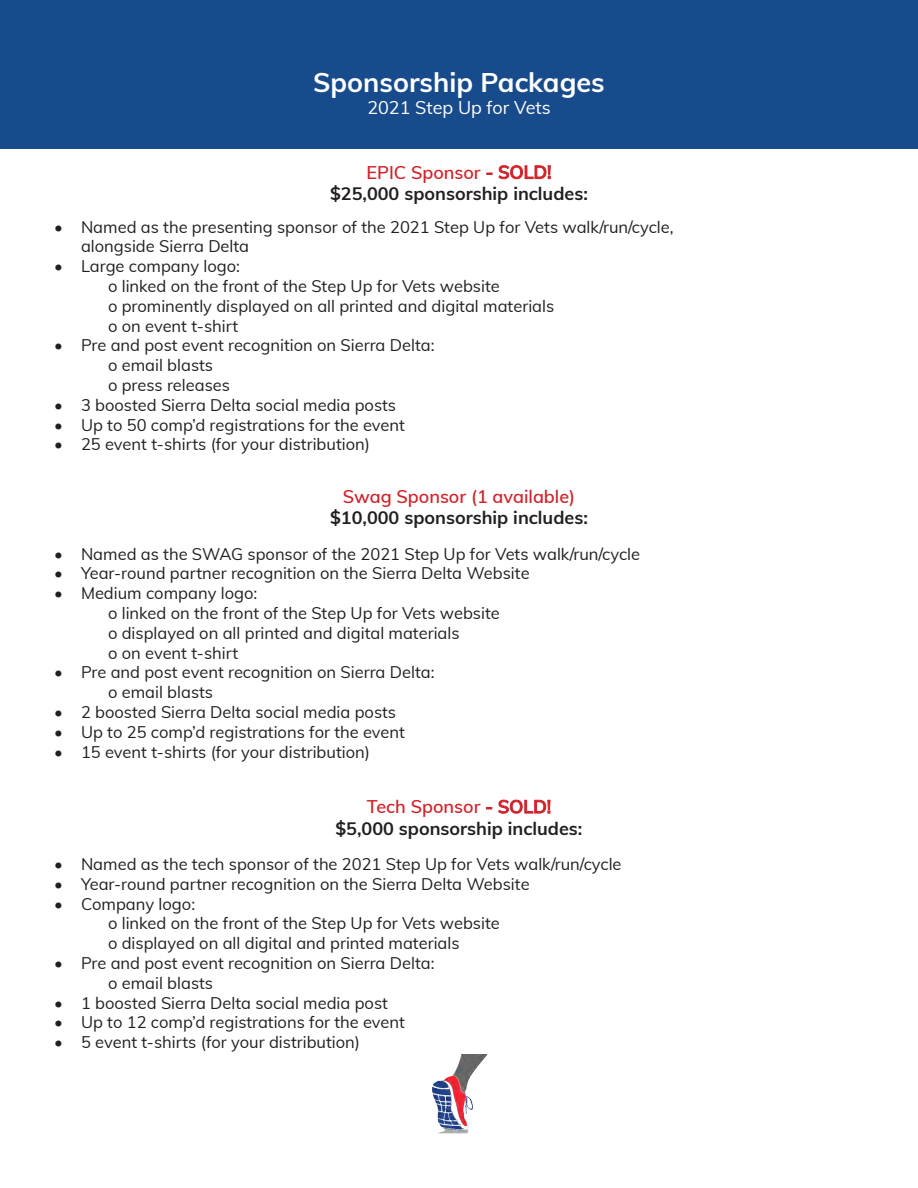
<style>
.page{position:relative;width:918px;height:1188px;background:#fff}
.page>*{position:absolute;margin:0;border:0;box-sizing:border-box;transform-origin:0 0}
.t1{font:700 27px "Muli";color:#fff}
.t2{font:700 18px/21.6px "Muli";color:#231f20;text-align:center}
.t3{font:600 18px "Muli";color:#d1232a}
.t4{font:18px "Muli";color:#fff}
.t5{font:16.5px/19.8px "Muli";color:#231f20}
.s1{font-weight:600;color:#d1232a}
</style>
<div class="page">
<div style="left:0;top:0;width:918px;height:148px;background:#184b8b"></div>
<img style="left:432px;top:1054px;width:55px;height:80px">
<p class="t1" style="left:313px;top:63px;width:293px">Sponsorship Packages</p>
<p class="t4" style="left:367px;top:94px;width:185px">2021 Step Up for Vets</p>
<p class="t2" style="left:330px;top:160px;width:259px"><span class="s1">EPIC Sponsor - SOLD! </span>$25,000 sponsorship includes:</p>
<p class="t5" style="left:81px;top:216px;width:594px;text-indent:-27px">• Named as the presenting sponsor of the 2021 Step Up for Vets walk/run/cycle, alongside Sierra Delta</p>
<p class="t5" style="left:54px;top:256px;width:188px">• Large company logo:</p>
<p class="t5" style="left:108px;top:275px;width:393px">o linked on the front of the Step Up for Vets website</p>
<p class="t5" style="left:108px;top:295px;width:448px">o prominently displayed on all printed and digital materials</p>
<p class="t5" style="left:108px;top:315px;width:132px">o on event t-shirt</p>
<p class="t5" style="left:54px;top:335px;width:382px">• Pre and post event recognition on Sierra Delta:</p>
<p class="t5" style="left:108px;top:355px;width:107px">o email blasts</p>
<p class="t5" style="left:108px;top:374px;width:124px">o press releases</p>
<p class="t5" style="left:54px;top:394px;width:344px">• 3 boosted Sierra Delta social media posts</p>
<p class="t5" style="left:54px;top:414px;width:353px">• Up to 50 comp’d registrations for the event</p>
<p class="t5" style="left:54px;top:434px;width:318px">• 25 event t-shirts (for your distribution)</p>
<p class="t3" style="left:343px;top:483px;width:234px">Swag Sponsor (1 available)</p>
<p class="t2" style="left:330px;top:506px;width:259px">$10,000 sponsorship includes:</p>
<p class="t5" style="left:54px;top:543px;width:588px">• Named as the SWAG sponsor of the 2021 Step Up for Vets walk/run/cycle</p>
<p class="t5" style="left:54px;top:563px;width:477px">• Year-round partner recognition on the Sierra Delta Website</p>
<p class="t5" style="left:54px;top:583px;width:205px">• Medium company logo:</p>
<p class="t5" style="left:108px;top:602px;width:393px">o linked on the front of the Step Up for Vets website</p>
<p class="t5" style="left:108px;top:622px;width:353px">o displayed on all printed and digital materials</p>
<p class="t5" style="left:108px;top:642px;width:132px">o on event t-shirt</p>
<p class="t5" style="left:54px;top:662px;width:382px">• Pre and post event recognition on Sierra Delta:</p>
<p class="t5" style="left:108px;top:682px;width:107px">o email blasts</p>
<p class="t5" style="left:54px;top:701px;width:344px">• 2 boosted Sierra Delta social media posts</p>
<p class="t5" style="left:54px;top:721px;width:353px">• Up to 25 comp’d registrations for the event</p>
<p class="t5" style="left:54px;top:741px;width:318px">• 15 event t-shirts (for your distribution)</p>
<p class="t2" style="left:336px;top:795px;width:249px"><span class="s1">Tech Sponsor - SOLD! </span>$5,000 sponsorship includes:</p>
<p class="t5" style="left:54px;top:853px;width:569px">• Named as the tech sponsor of the 2021 Step Up for Vets walk/run/cycle</p>
<p class="t5" style="left:54px;top:873px;width:477px">• Year-round partner recognition on the Sierra Delta Website</p>
<p class="t5" style="left:54px;top:893px;width:143px">• Company logo:</p>
<p class="t5" style="left:108px;top:913px;width:393px">o linked on the front of the Step Up for Vets website</p>
<p class="t5" style="left:108px;top:933px;width:353px">o displayed on all digital and printed materials</p>
<p class="t5" style="left:54px;top:952px;width:382px">• Pre and post event recognition on Sierra Delta:</p>
<p class="t5" style="left:108px;top:972px;width:107px">o email blasts</p>
<p class="t5" style="left:54px;top:992px;width:335px">• 1 boosted Sierra Delta social media post</p>
<p class="t5" style="left:54px;top:1012px;width:353px">• Up to 12 comp’d registrations for the event</p>
<p class="t5" style="left:54px;top:1032px;width:308px">• 5 event t-shirts (for your distribution)</p>
</div>
